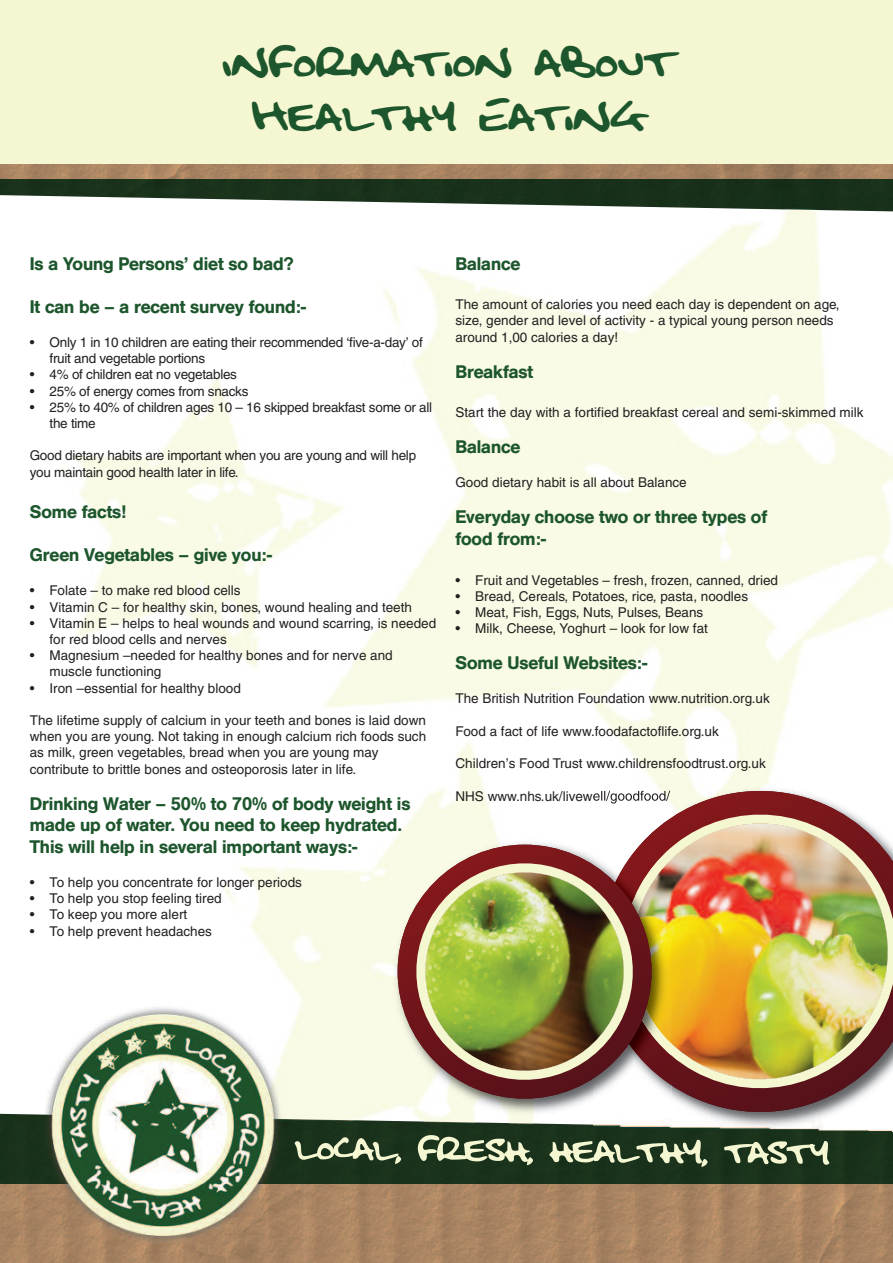
<style>
.page{position:relative;width:893px;height:1263px;background:#fff}
.page>*{position:absolute;margin:0;border:0;box-sizing:border-box;transform-origin:0 0}
.t1{font:45px/54px "Fatboy Slim BLTC2 BRK";color:#1d562c;text-align:center}
.t2{font:500 18px/21.6px "Helvetica BQ";color:#1d562c}
.t3{font:13.5px/16.2px "Helvetica";color:#231f20}
.t4{font:13.5px/16.2px "Helvetica";letter-spacing:-.02em;color:#231f20}
</style>
<div class="page">
<img style="left:0;top:163px;width:893px;height:1100px">
<img style="left:0;top:180px;width:893px;height:1003px">
<img style="left:0;top:194px;width:893px;height:937px">
<img style="left:295px;top:1137px;width:78px;height:23px">
<img style="left:593px;top:784px;width:300px;height:347px">
<img style="left:593px;top:791px;width:7px;height:10px">
<svg style="left:600px;top:791px;width:293px;height:321px"></svg>
<img style="left:604px;top:795px;width:289px;height:313px">
<img style="left:391px;top:838px;width:280px;height:280px">
<img style="left:600px;top:838px;width:71px;height:247px">
<img style="left:652px;top:847px;width:19px;height:208px">
<img style="left:652px;top:860px;width:19px;height:183px">
<svg style="left:398px;top:845px;width:254px;height:253px"></svg>
<img style="left:401px;top:848px;width:247px;height:247px">
<h1 class="t1" style="left:223px;top:34px;width:453px">INFORMATION ABOUT<br>HEALTHY EATING</h1>
<h2 class="t2" style="left:30px;top:252px;width:265px">Is a Young Persons’ diet so bad?</h2>
<h2 class="t2" style="left:30px;top:296px;width:278px">It can be – a recent survey found:-</h2>
<p class="t4" style="left:50px;top:335px;width:375px;text-indent:-20px">• Only 1 in 10 children are eating their recommended ‘five-a-day’ of fruit and vegetable portions</p>
<p class="t4" style="left:30px;top:368px;width:209px">• 4% of children eat no vegetables</p>
<p class="t4" style="left:30px;top:384px;width:220px">• 25% of energy comes from snacks</p>
<p class="t4" style="left:50px;top:400px;width:384px;text-indent:-20px">• 25% to 40% of children ages 10 – 16 skipped breakfast some or all the time</p>
<p class="t4" style="left:30px;top:449px;width:388px">Good dietary habits are important when you are young and will help you maintain good health later in life.</p>
<h2 class="t2" style="left:30px;top:501px;width:98px">Some facts!</h2>
<h2 class="t2" style="left:30px;top:544px;width:244px">Green Vegetables – give you:-</h2>
<p class="t3" style="left:30px;top:584px;width:212px">• Folate – to make red blood cells</p>
<p class="t3" style="left:30px;top:600px;width:384px">• Vitamin C – for healthy skin, bones, wound healing and teeth</p>
<p class="t3" style="left:50px;top:616px;width:388px;text-indent:-20px">• Vitamin E – helps to heal wounds and wound scarring, is needed for red blood cells and nerves</p>
<p class="t3" style="left:50px;top:649px;width:345px;text-indent:-20px">• Magnesium –needed for healthy bones and for nerve and muscle functioning</p>
<p class="t3" style="left:30px;top:681px;width:213px">• Iron –essential for healthy blood</p>
<p class="t3" style="left:30px;top:713px;width:398px">The lifetime supply of calcium in your teeth and bones is laid down when you are young. Not taking in enough calcium rich foods such as milk, green vegetables, bread when you are young may contribute to brittle bones and osteoporosis later in life.</p>
<h2 class="t2" style="left:30px;top:792px;width:382px">Drinking Water – 50% to 70% of body weight is made up of water. You need to keep hydrated.<br>This will help in several important ways:-</h2>
<p class="t3" style="left:30px;top:875px;width:274px">• To help you concentrate for longer periods</p>
<p class="t3" style="left:30px;top:892px;width:194px">• To help you stop feeling tired</p>
<p class="t3" style="left:30px;top:908px;width:159px">• To keep you more alert</p>
<p class="t3" style="left:30px;top:924px;width:184px">• To help prevent headaches</p>
<h2 class="t2" style="left:455px;top:252px;width:66px">Balance</h2>
<p class="t3" style="left:455px;top:298px;width:386px">The amount of calories you need each day is dependent on age, size, gender and level of activity - a typical young person needs around 1,00 calories a day!</p>
<h2 class="t2" style="left:455px;top:360px;width:79px">Breakfast</h2>
<p class="t3" style="left:455px;top:406px;width:410px">Start the day with a fortified breakfast cereal and semi-skimmed milk</p>
<h2 class="t2" style="left:455px;top:436px;width:66px">Balance</h2>
<p class="t3" style="left:455px;top:476px;width:233px">Good dietary habit is all about Balance</p>
<h2 class="t2" style="left:455px;top:506px;width:313px">Everyday choose two or three types of food from:-</h2>
<p class="t3" style="left:455px;top:573px;width:324px">• Fruit and Vegetables – fresh, frozen, canned, dried</p>
<p class="t3" style="left:455px;top:589px;width:294px">• Bread, Cereals, Potatoes, rice, pasta, noodles</p>
<p class="t3" style="left:455px;top:605px;width:249px">• Meat, Fish, Eggs, Nuts, Pulses, Beans</p>
<p class="t3" style="left:455px;top:622px;width:254px">• Milk, Cheese, Yoghurt – look for low fat</p>
<h2 class="t2" style="left:455px;top:652px;width:194px">Some Useful Websites:-</h2>
<p class="t3" style="left:455px;top:692px;width:316px">The British Nutrition Foundation www.nutrition.org.uk</p>
<p class="t3" style="left:455px;top:724px;width:265px">Food a fact of life www.foodafactoflife.org.uk</p>
<p class="t3" style="left:455px;top:757px;width:312px">Children’s Food Trust www.childrensfoodtrust.org.uk</p>
<p class="t3" style="left:455px;top:789px;width:216px">NHS www.nhs.uk/livewell/goodfood/</p>
</div>
